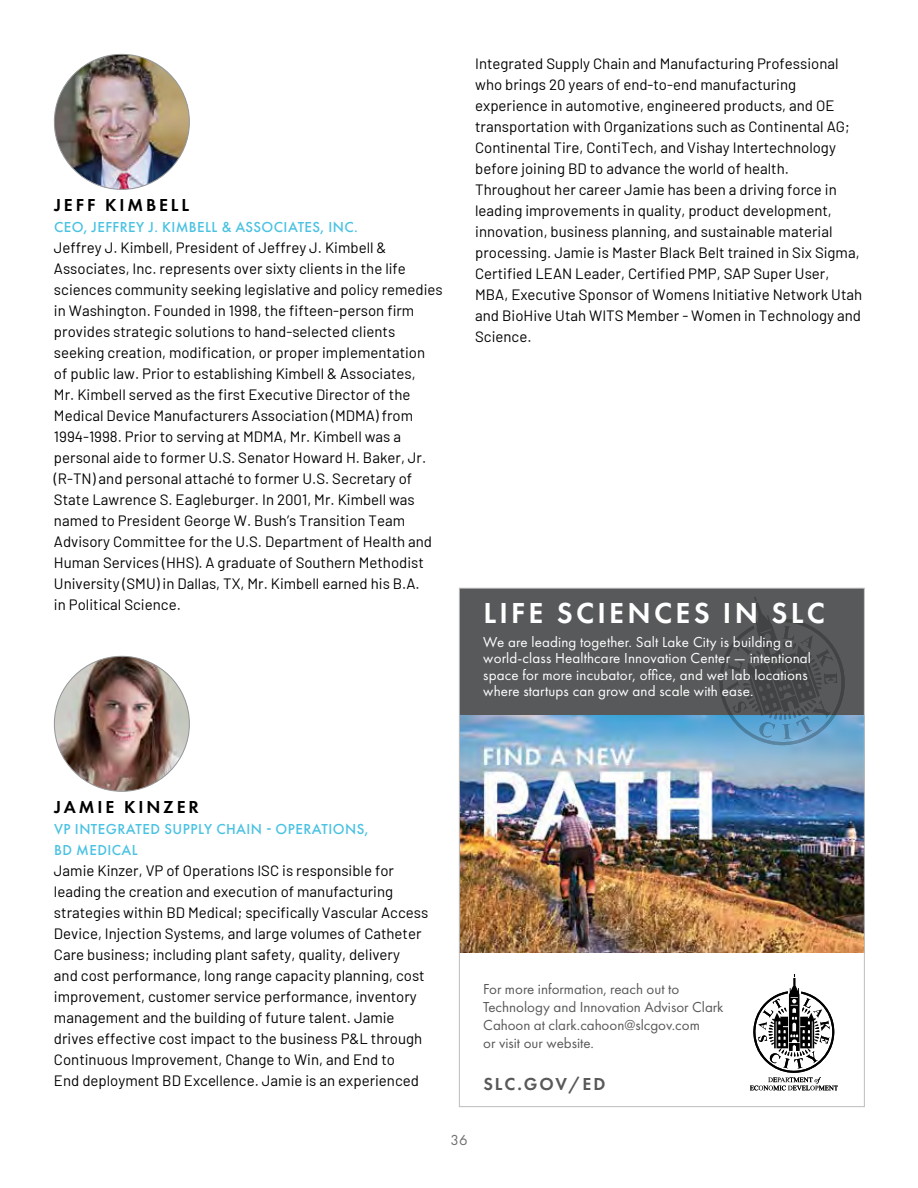
<style>
.page{position:relative;width:918px;height:1188px;background:#fff}
.page>*{position:absolute;margin:0;border:0;box-sizing:border-box;transform-origin:0 0}
.t1{font:600 30px "Futura PT";letter-spacing:.11em;color:#fff}
.t2{font:600 18px "Futura PT";letter-spacing:.16em;color:#000}
.t3{font:600 18px "Futura PT";letter-spacing:.11em;color:#58595b}
.t4{font:15px/21px "Barlow";color:#000}
.t5{font:15px/16.5px "Futura PT";letter-spacing:.01em;color:#fff}
.t6{font:15px/18px "Futura PT";color:#58595b}
.t7{font:500 15px/21px "Futura PT";letter-spacing:.03em;color:#4ac2e2}
.t8{font:15px "Futura PT";color:#6d6e71}
</style>
<div class="page">
<img style="left:54px;top:54px;width:135px;height:135px;border-radius:68px">
<img style="left:54px;top:656px;width:135px;height:135px;border-radius:68px">
<div style="left:459px;top:588px;width:405px;height:127px;background:#58595b"></div>
<img style="left:461px;top:715px;width:402px;height:237px">
<svg style="left:750px;top:974px;width:88px;height:116px"></svg>
<svg style="left:718px;top:597px;width:145px;height:170px"></svg>
<p class="t2" style="left:54px;top:194px;width:137px">JEFF KIMBELL</p>
<p class="t7" style="left:54px;top:217px;width:305px">CEO, JEFFREY J. KIMBELL &amp; ASSOCIATES, INC.</p>
<p class="t4" style="left:54px;top:236px;width:390px">Jeffrey J. Kimbell, President of Jeffrey J. Kimbell &amp; Associates, Inc. represents over sixty clients in the life sciences community seeking legislative and policy remedies in Washington. Founded in 1998, the fifteen-person firm provides strategic solutions to hand-selected clients seeking creation, modification, or proper implementation<br>of public law. Prior to establishing Kimbell &amp; Associates,<br>Mr. Kimbell served as the first Executive Director of the Medical Device Manufacturers Association (MDMA) from 1994-1998. Prior to serving at MDMA, Mr. Kimbell was a personal aide to former U.S. Senator Howard H. Baker, Jr. (R-TN) and personal attaché to former U.S. Secretary of State Lawrence S. Eagleburger. In 2001, Mr. Kimbell was named to President George W. Bush’s Transition Team Advisory Committee for the U.S. Department of Health and Human Services (HHS). A graduate of Southern Methodist University (SMU) in Dallas, TX, Mr. Kimbell earned his B.A.<br>in Political Science.</p>
<p class="t4" style="left:475px;top:52px;width:389px">Integrated Supply Chain and Manufacturing Professional who brings 20 years of end-to-end manufacturing experience in automotive, engineered products, and OE transportation with Organizations such as Continental AG; Continental Tire, ContiTech, and Vishay Intertechnology before joining BD to advance the world of health.<br>Throughout her career Jamie has been a driving force in leading improvements in quality, product development, innovation, business planning, and sustainable material processing. Jamie is Master Black Belt trained in Six Sigma, Certified LEAN Leader, Certified PMP, SAP Super User, MBA, Executive Sponsor of Womens Initiative Network Utah and BioHive Utah WITS Member - Women in Technology and Science.</p>
<h1 class="t1" style="left:483px;top:594px;width:343px">LIFE SCIENCES IN SLC</h1>
<p class="t5" style="left:483px;top:634px;width:329px">We are leading together. Salt Lake City is building a world-class Healthcare Innovation Center — intentional space for more incubator, office, and wet lab locations where startups can grow and scale with ease.</p>
<p class="t2" style="left:54px;top:796px;width:146px">JAMIE KINZER</p>
<p class="t7" style="left:54px;top:819px;width:316px">VP INTEGRATED SUPPLY CHAIN - OPERATIONS,<br>BD MEDICAL</p>
<p class="t4" style="left:54px;top:859px;width:376px">Jamie Kinzer, VP of Operations ISC is responsible for leading the creation and execution of manufacturing strategies within BD Medical; specifically Vascular Access Device, Injection Systems, and large volumes of Catheter Care business; including plant safety, quality, delivery<br>and cost performance, long range capacity planning, cost improvement, customer service performance, inventory management and the building of future talent. Jamie drives effective cost impact to the business P&amp;L through Continuous Improvement, Change to Win, and End to<br>End deployment BD Excellence. Jamie is an experienced</p>
<p class="t8" style="left:450px;top:1132px;width:19px">36</p>
<p class="t6" style="left:483px;top:980px;width:242px">For more information, reach out to Technology and Innovation Advisor Clark Cahoon at clark.cahoon@slcgov.com<br>or visit our website.</p>
<p class="t3" style="left:483px;top:1073px;width:124px">SLC.GOV/ED</p>
</div>
